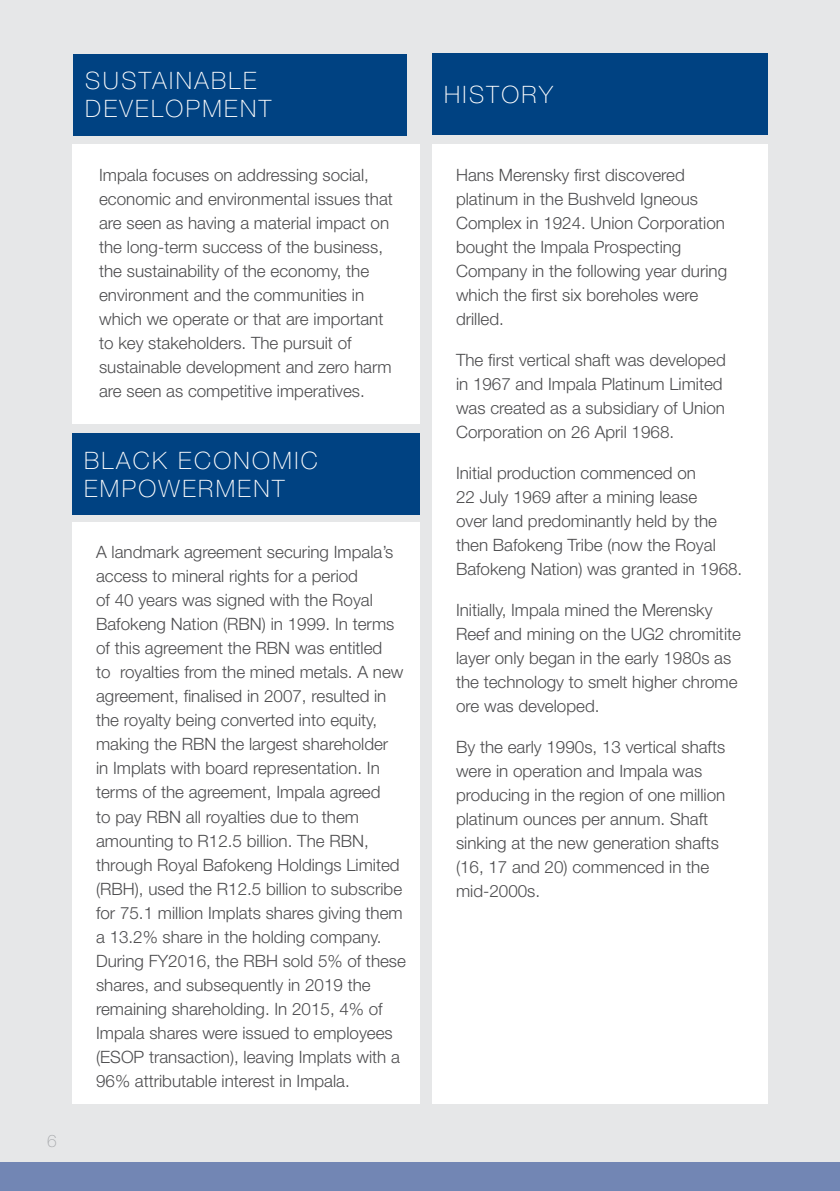
<style>
.page{position:relative;width:840px;height:1191px;background:#fff}
.page>*{position:absolute;margin:0;border:0;box-sizing:border-box;transform-origin:0 0}
.t1{font:100 24px/28px "Helvetica Neue LT Std";letter-spacing:.1em;color:#fff}
.t2{font:100 17.2px "Helvetica Neue LT Std";color:#a7a9ac}
.t3{font:300 17px/24px "Helvetica Neue LT Std";color:#4d4d4f}
</style>
<div class="page">
<div style="left:0;top:0;width:839px;height:1161px;background:#e6e7e8"></div>
<div style="left:73px;top:54px;width:333px;height:81px;background:#004282"></div>
<div style="left:72px;top:434px;width:348px;height:81px;background:#004282"></div>
<div style="left:432px;top:54px;width:335px;height:81px;background:#004282"></div>
<div style="left:72px;top:145px;width:348px;height:279px;background:#fff"></div>
<div style="left:72px;top:522px;width:348px;height:582px;background:#fff"></div>
<div style="left:432px;top:145px;width:335px;height:959px;background:#fff"></div>
<div style="left:0;top:1162px;width:839px;height:29px;background:#7286b4"></div>
<p class="t2" style="left:47px;top:1130px;width:11px">6</p>
<h1 class="t1" style="left:85px;top:67px;width:187px">SUSTAINABLE<br>DEVELOPMENT</h1>
<p class="t3" style="left:99px;top:162px;width:295px">Impala focuses on addressing social, economic and environmental issues that are seen as having a material impact on the long-term success of the business, the sustainability of the economy, the environment and the communities in which we operate or that are important to key stakeholders. The pursuit of sustainable development and zero harm are seen as competitive imperatives.</p>
<h1 class="t1" style="left:84px;top:446px;width:235px">BLACK ECONOMIC<br>EMPOWERMENT</h1>
<p class="t3" style="left:96px;top:540px;width:311px">A landmark agreement securing Impala’s access to mineral rights for a period<br>of 40 years was signed with the Royal Bafokeng Nation (RBN) in 1999. In terms of this agreement the RBN was entitled<br>to royalties from the mined metals. A new agreement, finalised in 2007, resulted in the royalty being converted into equity, making the RBN the largest shareholder<br>in Implats with board representation. In terms of the agreement, Impala agreed<br>to pay RBN all royalties due to them amounting to R12.5 billion. The RBN, through Royal Bafokeng Holdings Limited (RBH), used the R12.5 billion to subscribe for 75.1 million Implats shares giving them a 13.2% share in the holding company.<br>During FY2016, the RBH sold 5% of these shares, and subsequently in 2019 the remaining shareholding. In 2015, 4% of Impala shares were issued to employees (ESOP transaction), leaving Implats with a 96% attributable interest in Impala.</p>
<h1 class="t1" style="left:444px;top:80px;width:110px">HISTORY</h1>
<p class="t3" style="left:456px;top:162px;width:272px">Hans Merensky first discovered platinum in the Bushveld Igneous<br>Complex in 1924. Union Corporation bought the Impala Prospecting<br>Company in the following year during which the first six boreholes were drilled.</p>
<p class="t3" style="left:456px;top:347px;width:271px">The first vertical shaft was developed in 1967 and Impala Platinum Limited was created as a subsidiary of Union Corporation on 26 April 1968.</p>
<p class="t3" style="left:456px;top:460px;width:287px">Initial production commenced on<br>22 July 1969 after a mining lease<br>over land predominantly held by the then Bafokeng Tribe (now the Royal Bafokeng Nation) was granted in 1968.</p>
<p class="t3" style="left:456px;top:598px;width:286px">Initially, Impala mined the Merensky Reef and mining on the UG2 chromitite layer only began in the early 1980s as the technology to smelt higher chrome ore was developed.</p>
<p class="t3" style="left:456px;top:735px;width:270px">By the early 1990s, 13 vertical shafts were in operation and Impala was producing in the region of one million platinum ounces per annum. Shaft sinking at the new generation shafts (16, 17 and 20) commenced in the mid-2000s.</p>
</div>
